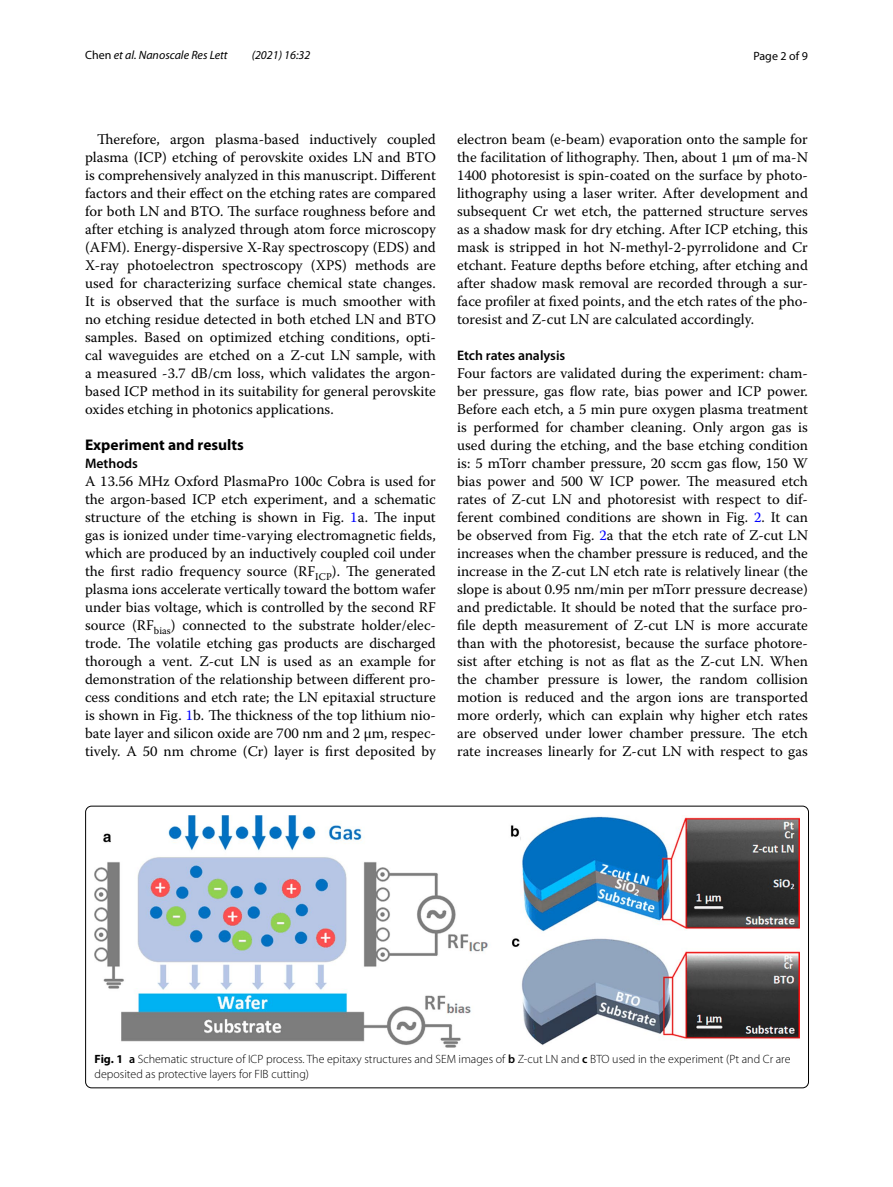
<style>
.page{position:relative;width:893px;height:1187px;background:#fff}
.page>*{position:absolute;margin:0;border:0;box-sizing:border-box;transform-origin:0 0}
.t1{font:700 15.45px "Myriad Pro";color:#000}
.t2{font:14.7px/18px "Warnock Pro";color:#000;text-align:justify}
.t3{font:600 13.8px "Myriad Pro";color:#000}
.t4{font:300 12px/15px "Myriad Pro";color:#000}
.t5{font:italic 12px "Myriad Pro";color:#000}
.t6{font:12px "Myriad Pro";color:#000}
.s1{font-style:normal}
.s2{color:#00f}
.s3{font-weight:700}
.s4{font-weight:600}
</style>
<div class="page">
<img style="left:94px;top:815px;width:706px;height:232px">
<p class="t5" style="left:85px;top:48px;width:144px"><span class="s1">Chen</span> et al. Nanoscale Res Lett</p>
<p class="t5" style="left:252px;top:48px;width:60px">(2021) 16:32</p>
<p class="t6" style="left:753px;top:48px;width:56px">Page 2 of 9</p>
<p class="t2" style="left:85px;top:130px;width:352px;text-indent:12px">Therefore, argon plasma-based inductively coupled plasma (ICP) etching of perovskite oxides LN and BTO is comprehensively analyzed in this manuscript. Different factors and their effect on the etching rates are compared for both LN and BTO. The surface roughness before and after etching is analyzed through atom force microscopy (AFM). Energy-dispersive X-Ray spectroscopy (EDS) and X-ray photoelectron spectroscopy (XPS) methods are used for characterizing surface chemical state changes.<br>It is observed that the surface is much smoother with no etching residue detected in both etched LN and BTO samples. Based on optimized etching conditions, opti&shy;cal waveguides are etched on a Z-cut LN sample, with a measured -3.7 dB/cm loss, which validates the argon&shy;based ICP method in its suitability for general perovskite oxides etching in photonics applications.</p>
<p class="t1" style="left:85px;top:434px;width:160px">Experiment and results</p>
<p class="t3" style="left:85px;top:454px;width:54px">Methods</p>
<p class="t2" style="left:85px;top:472px;width:352px">A 13.56 MHz Oxford PlasmaPro 100c Cobra is used for the argon-based ICP etch experiment, and a schematic structure of the etching is shown in Fig. <span class="s2">1</span>a. The input gas is ionized under time-varying electromagnetic fields, which are produced by an inductively coupled coil under the first radio frequency source (RF<sub>ICP</sub>). The generated plasma ions accelerate vertically toward the bottom wafer under bias voltage, which is controlled by the second RF source (RF<sub>bias</sub>) connected to the substrate holder/elec&shy;trode. The volatile etching gas products are discharged thorough a vent. Z-cut LN is used as an example for demonstration of the relationship between different pro&shy;cess conditions and etch rate; the LN epitaxial structure is shown in Fig. <span class="s2">1</span>b. The thickness of the top lithium nio&shy;bate layer and silicon oxide are 700 nm and 2 µm, respec&shy;tively. A 50 nm chrome (Cr) layer is first deposited by</p>
<p class="t2" style="left:457px;top:130px;width:352px">electron beam (e-beam) evaporation onto the sample for the facilitation of lithography. Then, about 1 µm of ma-N 1400 photoresist is spin-coated on the surface by photo&shy;lithography using a laser writer. After development and subsequent Cr wet etch, the patterned structure serves as a shadow mask for dry etching. After ICP etching, this mask is stripped in hot N-methyl-2-pyrrolidone and Cr etchant. Feature depths before etching, after etching and after shadow mask removal are recorded through a sur&shy;face profiler at fixed points, and the etch rates of the pho&shy;toresist and Z-cut LN are calculated accordingly.</p>
<p class="t3" style="left:457px;top:346px;width:110px">Etch rates analysis</p>
<p class="t2" style="left:457px;top:364px;width:352px">Four factors are validated during the experiment: cham&shy;ber pressure, gas flow rate, bias power and ICP power.<br>Before each etch, a 5 min pure oxygen plasma treatment is performed for chamber cleaning. Only argon gas is used during the etching, and the base etching condition is: 5 mTorr chamber pressure, 20 sccm gas flow, 150 W bias power and 500 W ICP power. The measured etch rates of Z-cut LN and photoresist with respect to dif&shy;ferent combined conditions are shown in Fig. <span class="s2">2</span>. It can be observed from Fig. <span class="s2">2</span>a that the etch rate of Z-cut LN increases when the chamber pressure is reduced, and the increase in the Z-cut LN etch rate is relatively linear (the slope is about 0.95 nm/min per mTorr pressure decrease) and predictable. It should be noted that the surface pro&shy;file depth measurement of Z-cut LN is more accurate than with the photoresist, because the surface photore&shy;sist after etching is not as flat as the Z-cut LN. When the chamber pressure is lower, the random collision motion is reduced and the argon ions are transported more orderly, which can explain why higher etch rates are observed under lower chamber pressure. The etch rate increases linearly for Z-cut LN with respect to gas</p>
<p class="t4" style="left:95px;top:1051px;width:697px"><span class="s3">Fig. 1</span> <span class="s4">a</span> Schematic structure of ICP process. The epitaxy structures and SEM images of <span class="s4">b</span> Z-cut LN and <span class="s4">c</span> BTO used in the experiment (Pt and Cr are deposited as protective layers for FIB cutting)</p>
</div>
